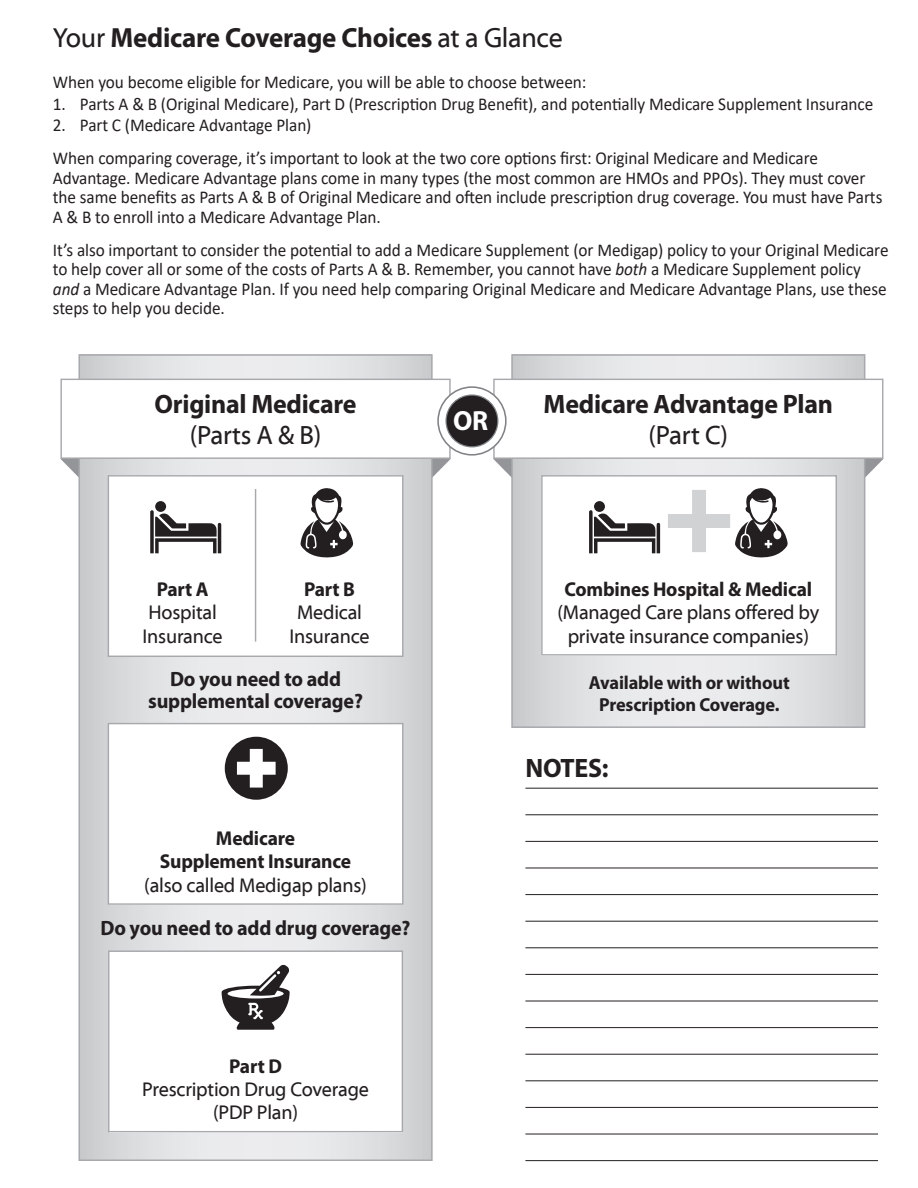
<style>
.page{position:relative;width:918px;height:1188px;background:#fff}
.page>*{position:absolute;margin:0;border:0;box-sizing:border-box;transform-origin:0 0}
.t1{font:700 27.75px "Myriad Pro";letter-spacing:-.01em;color:#231f20}
.t2{font:700 27.75px "Myriad Pro";color:#fff}
.t3{font:700 26.7px "Myriad Pro";letter-spacing:-.01em;color:#231f20}
.t4{font:26.7px "Myriad Web";letter-spacing:-.01em;color:#231f20}
.t5{font:700 20.7px/21.6px "Myriad Pro";letter-spacing:-.01em;color:#231f20;text-align:center}
.t6{font:20.1px/23.4px "Myriad Web";letter-spacing:-.01em;color:#231f20;text-align:center}
.t7{font:700 20.1px/23.4px "Myriad Pro";letter-spacing:-.01em;color:#231f20;text-align:center}
.t8{font:700 18.9px/21.9px "Myriad Pro";letter-spacing:-.01em;color:#231f20;text-align:center}
.Body_Text{font:18.15px/19.5px "Calibri";letter-spacing:-.005em;color:#231f20;scale:.95 1}
.s1{font-family:"Myriad Web";font-weight:400}
.s2{font-style:italic}
.s3{font-family:"Myriad Pro";font-weight:700}
</style>
<div class="page">
<svg style="left:865px;top:459px;width:18px;height:20px"></svg>
<svg style="left:493px;top:459px;width:18px;height:18px"></svg>
<svg style="left:433px;top:459px;width:18px;height:18px"></svg>
<svg style="left:61px;top:459px;width:17px;height:18px"></svg>
<svg style="left:81px;top:357px;width:349px;height:801px;background:#dadbdd"></svg>
<div style="left:78px;top:354px;width:355px;height:807px;border:2px solid #a8a9ad"></div>
<div style="left:61px;top:379px;width:389px;height:79px;background:#fff"></div>
<div style="left:60px;top:379px;width:391px;height:80px;border:1px solid #a8a9ad"></div>
<div style="left:109px;top:475px;width:147px;height:181px;background:#fff"></div>
<div style="left:256px;top:475px;width:147px;height:181px;background:#fff"></div>
<div style="left:108px;top:475px;width:295px;height:182px;border:1px solid #a8a9ad"></div>
<svg style="left:514px;top:357px;width:348px;height:368px;background:#dcdddf"></svg>
<div style="left:511px;top:354px;width:354px;height:374px;border:2px solid #a8a9ad"></div>
<div style="left:494px;top:379px;width:389px;height:79px;background:#fff"></div>
<div style="left:493px;top:379px;width:390px;height:80px;border:1px solid #a8a9ad"></div>
<div style="left:541px;top:475px;width:295px;height:181px;background:#fff"></div>
<div style="left:541px;top:475px;width:296px;height:181px;border:1px solid #a8a9ad"></div>
<svg style="left:438px;top:387px;width:68px;height:68px"></svg>
<div style="left:437px;top:386px;width:70px;height:70px;border:2px solid #808285;border-radius:50%"></div>
<div style="left:446px;top:395px;width:52px;height:52px;background:#231f20;border-radius:50%"></div>
<div style="left:445px;top:394px;width:53px;height:53px;border:1px solid #808285;border-radius:50%"></div>
<div style="left:155px;top:501px;width:11px;height:11px;background:#231f20;border-radius:50%"></div>
<svg style="left:150px;top:510px;width:71px;height:43px"></svg>
<svg style="left:300px;top:488px;width:53px;height:70px"></svg>
<div style="left:594px;top:501px;width:11px;height:11px;background:#231f20;border-radius:50%"></div>
<svg style="left:589px;top:510px;width:71px;height:43px"></svg>
<svg style="left:668px;top:488px;width:120px;height:70px"></svg>
<hr style="left:255px;top:489px;width:1px;height:153px;background:#a8a9ad">
<div style="left:108px;top:724px;width:295px;height:181px;background:#fff"></div>
<div style="left:108px;top:723px;width:295px;height:182px;border:1px solid #a8a9ad"></div>
<svg style="left:225px;top:737px;width:63px;height:63px"></svg>
<div style="left:109px;top:952px;width:293px;height:180px;background:#fff"></div>
<div style="left:108px;top:950px;width:295px;height:182px;border:1px solid #a8a9ad"></div>
<svg style="left:222px;top:964px;width:68px;height:66px"></svg>
<hr style="left:525px;top:814px;width:353px;height:1px;background:#231f20">
<hr style="left:525px;top:841px;width:353px;height:1px;background:#231f20">
<hr style="left:525px;top:868px;width:353px;height:1px;background:#231f20">
<hr style="left:525px;top:894px;width:353px;height:1px;background:#231f20">
<hr style="left:525px;top:921px;width:353px;height:1px;background:#231f20">
<hr style="left:525px;top:947px;width:353px;height:1px;background:#231f20">
<hr style="left:525px;top:974px;width:353px;height:1px;background:#231f20">
<hr style="left:525px;top:1001px;width:353px;height:1px;background:#231f20">
<hr style="left:525px;top:1027px;width:353px;height:1px;background:#231f20">
<hr style="left:525px;top:1054px;width:353px;height:1px;background:#231f20">
<hr style="left:525px;top:1080px;width:353px;height:1px;background:#231f20">
<hr style="left:525px;top:1107px;width:353px;height:1px;background:#231f20">
<hr style="left:525px;top:1134px;width:353px;height:1px;background:#231f20">
<hr style="left:525px;top:1160px;width:353px;height:1px;background:#231f20">
<hr style="left:525px;top:788px;width:353px;height:1px;background:#231f20">
<p class="t1" style="left:53px;top:20px;width:511px"><span class="s1">Your</span> Medicare Coverage Choices <span class="s1">at a Glance</span></p>
<p class="Body_Text" style="left:53px;top:72px;width:563px">When you become eligible for Medicare, you will be able to choose between:</p>
<p class="Body_Text" style="left:53px;top:94px;width:865px">1. Parts A &amp; B (Original Medicare), Part D (Prescription Drug Benefit), and potentially Medicare Supplement Insurance</p>
<p class="Body_Text" style="left:53px;top:115px;width:274px">2. Part C (Medicare Advantage Plan)</p>
<p class="Body_Text" style="left:53px;top:148px;width:875px">When comparing coverage, it’s important to look at the two core options first: Original Medicare and Medicare Advantage. Medicare Advantage plans come in many types (the most common are HMOs and PPOs). They must cover the same benefits as Parts A &amp; B of Original Medicare and often include prescription drug coverage. You must have Parts A &amp; B to enroll into a Medicare Advantage Plan.</p>
<p class="Body_Text" style="left:53px;top:240px;width:881px">It’s also important to consider the potential to add a Medicare Supplement (or Medigap) policy to your Original Medicare to help cover all or some of the costs of Parts A &amp; B. Remember, you cannot have <span class="s2">both</span> a Medicare Supplement policy <span class="s2">and</span> a Medicare Advantage Plan. If you need help comparing Original Medicare and Medicare Advantage Plans, use these steps to help you decide.</p>
<p class="t3" style="left:155px;top:387px;width:204px">Original Medicare</p>
<p class="t4" style="left:190px;top:421px;width:133px">(Parts A &amp; B)</p>
<p class="t2" style="left:453px;top:403px;width:37px">OR</p>
<p class="t3" style="left:544px;top:387px;width:291px">Medicare Advantage Plan</p>
<p class="t4" style="left:649px;top:421px;width:81px">(Part C)</p>
<p class="t7" style="left:157px;top:577px;width:54px">Part A</p>
<p class="t6" style="left:143px;top:601px;width:82px;text-align:left">Hospital<br>Insurance</p>
<p class="t7" style="left:304px;top:577px;width:52px">Part B</p>
<p class="t6" style="left:290px;top:601px;width:82px">Medical<br>Insurance</p>
<p class="t5" style="left:148px;top:668px;width:216px">Do you need to add supplemental coverage?</p>
<p class="t7" style="left:160px;top:826px;width:193px">Medicare<br>Supplement Insurance</p>
<p class="t6" style="left:144px;top:874px;width:224px">(also called Medigap plans)</p>
<p class="t5" style="left:101px;top:917px;width:312px">Do you need to add drug coverage?</p>
<p class="t6" style="left:142px;top:1055px;width:228px"><span class="s3">Part D<br></span>Prescription Drug Coverage</p>
<p class="t6" style="left:213px;top:1101px;width:87px">(PDP Plan)</p>
<p class="t7" style="left:565px;top:577px;width:249px">Combines Hospital &amp; Medical</p>
<p class="t6" style="left:557px;top:601px;width:263px">(Managed Care plans offered by private insurance companies)</p>
<p class="t8" style="left:589px;top:671px;width:202px">Available with or without<br>Prescription Coverage.</p>
<p class="t3" style="left:525px;top:751px;width:85px">NOTES:</p>
</div>
